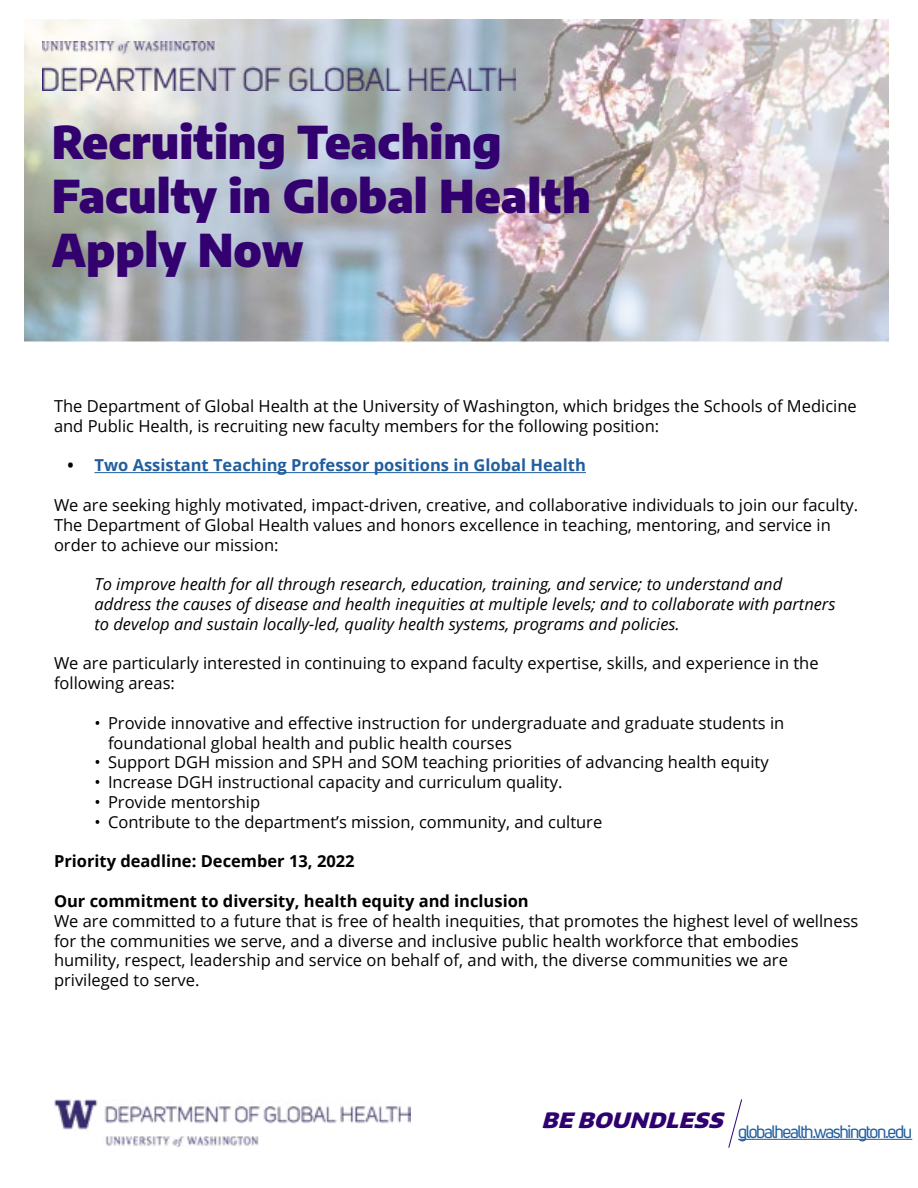
<style>
.page{position:relative;width:918px;height:1188px;background:#fff}
.page>*{position:absolute;margin:0;border:0;box-sizing:border-box;transform-origin:0 0}
.t1{font:900 45px/54px "Encode Sans";color:#33016f}
.t2{font:italic 900 21.15px "Encode Sans Normal";color:#2f006f}
.t3{font:18px "Uni Sans";letter-spacing:-.075em;color:#215e9e}
.t4{font:16.5px/19.8px "Open Sans";color:#000}
.t5{font:italic 16.5px/19.8px "Open Sans";color:#000}
.t6{font:700 16.5px "Open Sans";color:#000}
.t7{font:700 16.5px "Open Sans";color:#215e9e}
.s1{color:#000}
</style>
<div class="page">
<img style="left:24px;top:20px;width:864px;height:322px">
<svg style="left:728px;top:1099px;width:14px;height:49px"></svg>
<img style="left:54px;top:1099px;width:356px;height:48px">
<hr style="left:738px;top:1139px;width:174px;height:1px;background:#215e9e">
<img style="left:43px;top:41px;width:473px;height:49px">
<hr style="left:94px;top:472px;width:492px;height:1px;background:#215e9e">
<h1 class="t1" style="left:52px;top:113px;width:541px">Recruiting Teaching<br>Faculty in Global Health<br>Apply Now</h1>
<p class="t4" style="left:54px;top:396px;width:804px">The Department of Global Health at the University of Washington, which bridges the Schools of Medicine and Public Health, is recruiting new faculty members for the following position:</p>
<p class="t7" style="left:67px;top:454px;width:520px"><span class="s1">•</span> Two Assistant Teaching Professor positions in Global Health</p>
<p class="t4" style="left:54px;top:495px;width:806px">We are seeking highly motivated, impact-driven, creative, and collaborative individuals to join our faculty.<br>The Department of Global Health values and honors excellence in teaching, mentoring, and service in order to achieve our mission:</p>
<p class="t5" style="left:95px;top:574px;width:743px">To improve health for all through research, education, training, and service; to understand and address the causes of disease and health inequities at multiple levels; and to collaborate with partners to develop and sustain locally-led, quality health systems, programs and policies.</p>
<p class="t4" style="left:54px;top:653px;width:766px">We are particularly interested in continuing to expand faculty expertise, skills, and experience in the following areas:</p>
<p class="t4" style="left:108px;top:712px;width:678px;text-indent:-13px">• Provide innovative and effective instruction for undergraduate and graduate students in foundational global health and public health courses</p>
<p class="t4" style="left:95px;top:752px;width:676px">• Support DGH mission and SPH and SOM teaching priorities of advancing health equity</p>
<p class="t4" style="left:95px;top:772px;width:469px">• Increase DGH instructional capacity and curriculum quality.</p>
<p class="t4" style="left:95px;top:792px;width:167px">• Provide mentorship</p>
<p class="t4" style="left:95px;top:811px;width:509px">• Contribute to the department’s mission, community, and culture</p>
<p class="t6" style="left:54px;top:850px;width:302px">Priority deadline: December 13, 2022</p>
<p class="t6" style="left:54px;top:889px;width:476px">Our commitment to diversity, health equity and inclusion</p>
<p class="t4" style="left:54px;top:910px;width:806px">We are committed to a future that is free of health inequities, that promotes the highest level of wellness for the communities we serve, and a diverse and inclusive public health workforce that embodies humility, respect, leadership and service on behalf of, and with, the diverse communities we are privileged to serve.</p>
<p class="t2" style="left:541px;top:1106px;width:189px">BE BOUNDLESS</p>
<p class="t3" style="left:738px;top:1121px;width:176px">globalhealth.washington.edu</p>
</div>
